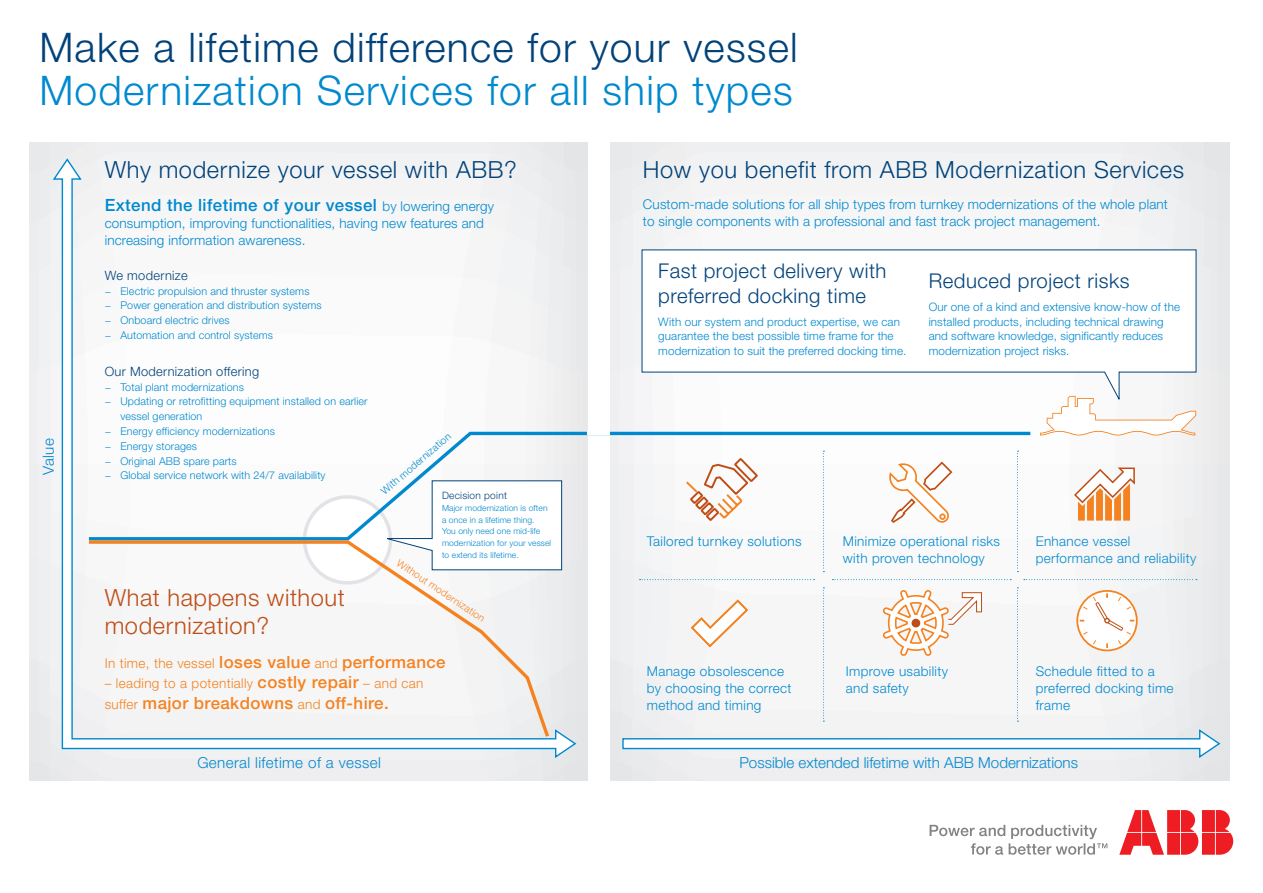
<style>
.page{position:relative;width:1263px;height:893px;background:#fff}
.page>*{position:absolute;margin:0;border:0;box-sizing:border-box;transform-origin:0 0}
.t1{font:300 40.8px "Helvetica Neue";letter-spacing:.03em;color:#004279}
.t2{font:300 40.8px "Helvetica Neue";letter-spacing:.03em;color:#0089cf}
.t3{font:300 23.7px "Helvetica Neue";letter-spacing:.025em;color:#004279}
.t4{font:300 23.7px/28.3px "Helvetica Neue";letter-spacing:.025em;color:#be4e16}
.t5{font:300 20.4px/24.5px "Helvetica Neue";letter-spacing:.025em;color:#004279}
.t6{font:500 16.95px "Helvetica Neue";letter-spacing:.025em;color:#f58220}
.t7{font:500 16.95px "Helvetica Neue";letter-spacing:.025em;color:#0089cf}
.t8{font:300 15.15px "Helvetica Neue";color:#0089cf}
.t9{font:300 15.15px "Helvetica Neue";letter-spacing:.025em;color:#0089cf}
.t10{font:300 13.5px/17px "Helvetica Neue";letter-spacing:.01em;color:#0089cf}
.t11{font:300 13.5px "Helvetica Neue";letter-spacing:.025em;color:#f58220}
.t12{font:300 12.9px "Helvetica Neue";letter-spacing:.025em;color:#004279}
.t13{font:300 11.55px/14.5px "Helvetica Neue";letter-spacing:.01em;color:#0089cf}
.t14{font:300 10.8px/14.9px "Helvetica Neue";letter-spacing:.01em;color:#0089cf}
.t15{font:300 10.2px "Helvetica Neue";color:#f58220}
.t16{font:300 10.2px "Helvetica Neue";color:#0089cf}
.t17{font:300 10.2px "Helvetica Neue";letter-spacing:.025em;color:#004279}
.t18{font:300 8.55px/11.7px "Helvetica Neue";letter-spacing:.01em;color:#0089cf}
.s1{font-weight:300;font-size:13.5px}
.s2{font-weight:500;font-size:16.95px}
</style>
<div class="page">
<div style="left:610px;top:142px;width:620px;height:638px;background:#f4f4f5"></div>
<div style="left:30px;top:142px;width:557px;height:638px;background:#eeeef0"></div>
<div style="left:641px;top:249px;width:556px;height:147px;background:#fff"></div>
<svg style="left:1040px;top:396px;width:156px;height:39px"></svg>
<svg style="left:578px;top:430px;width:453px;height:112px"></svg>
<svg style="left:53px;top:158px;width:525px;height:600px"></svg>
<svg style="left:622px;top:728px;width:600px;height:31px"></svg>
<hr style="left:587px;top:432px;width:23px;height:3px;background:#fff">
<svg style="left:86px;top:539px;width:466px;height:201px"></svg>
<svg style="left:381px;top:480px;width:181px;height:91px"></svg>
<svg style="left:823px;top:451px;width:1px;height:121px"></svg>
<svg style="left:1017px;top:451px;width:1px;height:121px"></svg>
<svg style="left:823px;top:587px;width:1px;height:135px"></svg>
<svg style="left:1017px;top:587px;width:1px;height:135px"></svg>
<svg style="left:639px;top:579px;width:175px;height:1px"></svg>
<svg style="left:832px;top:579px;width:179px;height:1px"></svg>
<svg style="left:1024px;top:579px;width:173px;height:1px"></svg>
<svg style="left:1074px;top:467px;width:61px;height:54px"></svg>
<svg style="left:1076px;top:590px;width:62px;height:62px"></svg>
<svg style="left:889px;top:460px;width:65px;height:64px"></svg>
<svg style="left:684px;top:456px;width:76px;height:67px"></svg>
<svg style="left:882px;top:590px;width:100px;height:66px"></svg>
<svg style="left:691px;top:599px;width:57px;height:49px"></svg>
<svg style="left:929px;top:825px;width:178px;height:30px"></svg>
<svg style="left:1119px;top:810px;width:114px;height:45px"></svg>
<h1 class="t1" style="left:39px;top:22px;width:760px">Make a lifetime difference for your vessel</h1>
<h1 class="t2" style="left:39px;top:66px;width:755px">Modernization Services for all ship types</h1>
<p class="t8" style="left:39px;top:475px;width:38px;rotate:-90deg">Value</p>
<h2 class="t3" style="left:105px;top:155px;width:414px">Why modernize your vessel with ABB?</h2>
<p class="t7" style="left:105px;top:195px;width:391px">Extend the lifetime of your vessel <span class="s1">by lowering energy</span></p>
<p class="t10" style="left:105px;top:214px;width:381px">consumption, improving functionalities, having new features and increasing information awareness.</p>
<p class="t12" style="left:105px;top:267px;width:85px">We modernize</p>
<p class="t14" style="left:105px;top:283px;width:218px">− Electric propulsion and thruster systems<br>− Power generation and distribution systems − Onboard electric drives<br>− Automation and control systems</p>
<p class="t12" style="left:105px;top:363px;width:156px">Our Modernization offering</p>
<p class="t14" style="left:105px;top:379px;width:141px">− Total plant modernizations</p>
<p class="t14" style="left:105px;top:394px;width:264px">− Updating or retrofitting equipment installed on earlier</p>
<p class="t14" style="left:120px;top:409px;width:83px">vessel generation</p>
<p class="t14" style="left:105px;top:423px;width:172px">− Energy efficiency modernizations</p>
<p class="t14" style="left:105px;top:438px;width:94px">− Energy storages</p>
<p class="t14" style="left:105px;top:453px;width:134px">− Original ABB spare parts</p>
<p class="t14" style="left:105px;top:468px;width:222px">− Global service network with 24/7 availability</p>
<p class="t16" style="left:378px;top:488px;width:90px;rotate:-41deg">With modernization</p>
<p class="t17" style="left:442px;top:489px;width:66px">Decision point</p>
<p class="t18" style="left:442px;top:502px;width:111px">Major modernization is often a once in a lifetime thing.<br>You only need one mid-life modernization for your vessel to extend its lifetime.</p>
<p class="t15" style="left:402px;top:556px;width:105px;rotate:34deg">Without modernization</p>
<p class="t6" style="left:105px;top:652px;width:342px"><span class="s1">In time, the vessel</span> loses value <span class="s1">and</span> performance</p>
<p class="t11" style="left:105px;top:675px;width:320px">– leading to a potentially <span class="s2">costly repair</span> – and can</p>
<p class="t6" style="left:105px;top:692px;width:286px"><span class="s1">suffer</span> major breakdowns <span class="s1">and</span> off-hire.</p>
<h2 class="t4" style="left:105px;top:583px;width:242px">What happens without modernization?</h2>
<p class="t9" style="left:197px;top:753px;width:185px">General lifetime of a vessel</p>
<h2 class="t3" style="left:643px;top:155px;width:542px">How you benefit from ABB Modernization Services</h2>
<p class="t10" style="left:643px;top:196px;width:526px">Custom-made solutions for all ship types from turnkey modernizations of the whole plant to single components with a professional and fast track project management.</p>
<h3 class="t5" style="left:658px;top:258px;width:230px">Fast project delivery with preferred docking time</h3>
<p class="t13" style="left:658px;top:314px;width:250px">With our system and product expertise, we can guarantee the best possible time frame for the modernization to suit the preferred docking time.</p>
<h3 class="t5" style="left:929px;top:268px;width:202px">Reduced project risks</h3>
<p class="t13" style="left:929px;top:299px;width:253px">Our one of a kind and extensive know-how of the installed products, including technical drawing and software knowledge, significantly reduces modernization project risks.</p>
<p class="t10" style="left:647px;top:533px;width:156px">Tailored turnkey solutions</p>
<p class="t10" style="left:647px;top:662px;width:146px">Manage obsolescence by choosing the correct method and timing</p>
<p class="t10" style="left:843px;top:533px;width:159px">Minimize operational risks with proven technology</p>
<p class="t10" style="left:1036px;top:533px;width:162px">Enhance vessel performance and reliability</p>
<p class="t10" style="left:846px;top:662px;width:104px">Improve usability and safety</p>
<p class="t10" style="left:1036px;top:662px;width:139px">Schedule fitted to a preferred docking time frame</p>
<p class="t8" style="left:739px;top:753px;width:340px">Possible extended lifetime with ABB Modernizations</p>
</div>
